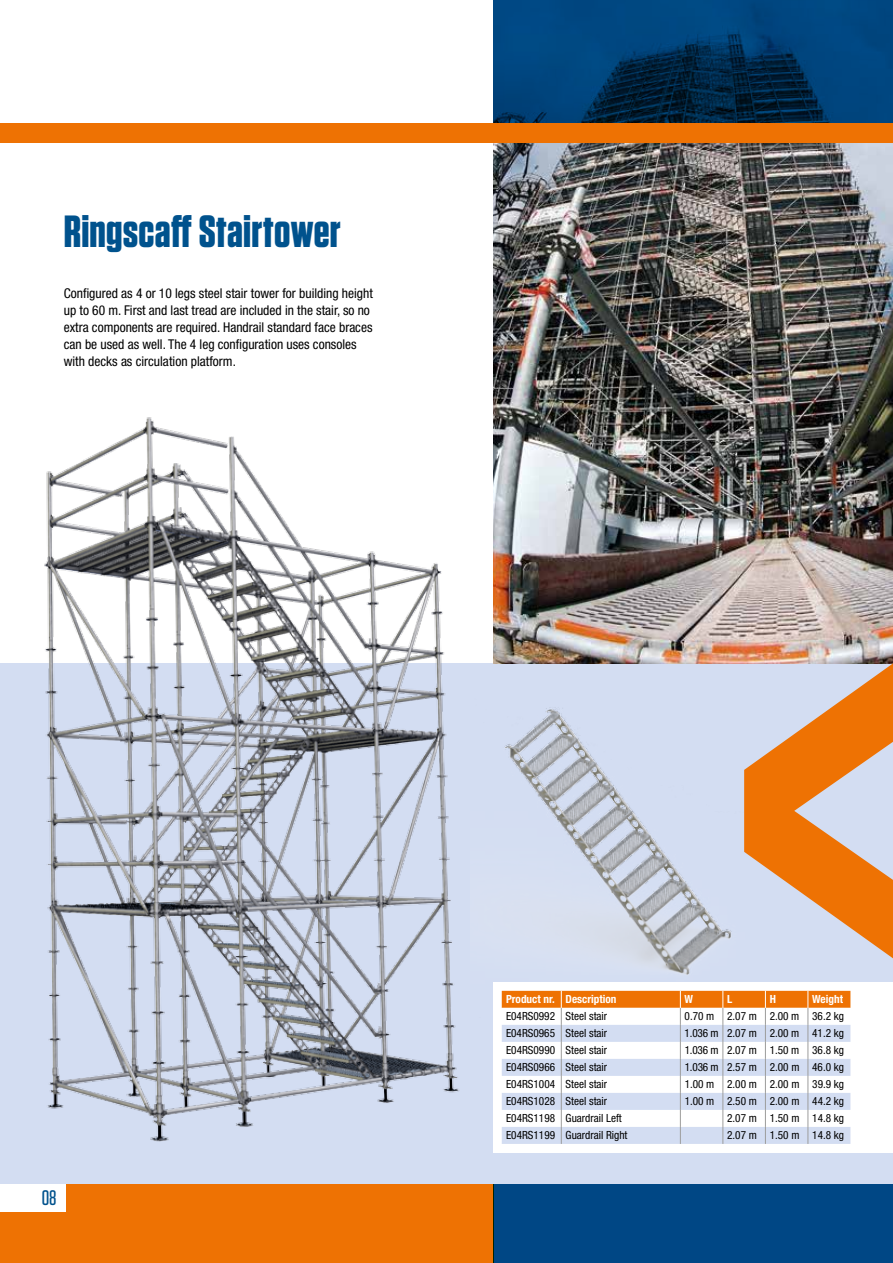
<style>
.page{position:relative;width:893px;height:1263px;background:#fff}
.page>*{position:absolute;margin:0;border:0;box-sizing:border-box;transform-origin:0 0}
.t1{font:700 45px "Tungsten";letter-spacing:.005em;color:#00528d}
.t2{font:500 21px "Tungsten";color:#00528d}
.t3{font:condensed 13.5px/17px "Helvetica Neue LT Pro";color:#000}
.t4{font:condensed 11.25px "Helvetica Neue LT Pro";color:#000}
.t5{font:700 condensed 11.25px "Helvetica Neue LT Pro";color:#fff}
</style>
<div class="page">
<div style="left:0;top:663px;width:893px;height:600px;background:#d3ddf2"></div>
<div style="left:0;top:1185px;width:493px;height:78px;background:#ee7203"></div>
<div style="left:493px;top:1185px;width:400px;height:78px;background:#004785"></div>
<img style="left:493px;top:142px;width:400px;height:521px">
<div style="left:0;top:1185px;width:66px;height:27px;background:#fff"></div>
<img style="left:493px;top:629px;width:304px;height:346px">
<svg style="left:493px;top:0;width:400px;height:123px;background:#003a6a"></svg>
<div style="left:0;top:123px;width:893px;height:19px;background:#ee7203"></div>
<img style="left:44px;top:417px;width:416px;height:725px">
<svg style="left:744px;top:663px;width:149px;height:295px"></svg>
<div style="left:493px;top:982px;width:400px;height:170px;background:#fff"></div>
<svg style="left:502px;top:991px;width:348px;height:153px"></svg>
<h1 class="t1" style="left:64px;top:207px;width:279px">Ringscaff Stairtower</h1>
<p class="t3" style="left:64px;top:284px;width:311px">Configured as 4 or 10 legs steel stair tower for building height up to 60 m. First and last tread are included in the stair, so no extra components are required. Handrail standard face braces can be used as well. The 4 leg configuration uses consoles with decks as circulation platform.</p>
<h2 class="t2" style="left:42px;top:1187px;width:16px">08</h2>
<p class="t5" style="left:506px;top:992px;width:112px">Product nr. Description</p>
<p class="t5" style="left:685px;top:992px;width:10px">W</p>
<p class="t5" style="left:727px;top:992px;width:7px">L</p>
<p class="t5" style="left:770px;top:992px;width:8px">H</p>
<p class="t5" style="left:812px;top:992px;width:32px">Weight</p>
<p class="t4" style="left:506px;top:1010px;width:103px">E04RS0992 Steel stair</p>
<p class="t4" style="left:685px;top:1010px;width:161px">0.70 m 2.07 m 2.00 m 36.2 kg</p>
<p class="t4" style="left:506px;top:1027px;width:103px">E04RS0965 Steel stair</p>
<p class="t4" style="left:685px;top:1027px;width:161px">1.036 m 2.07 m 2.00 m 41.2 kg</p>
<p class="t4" style="left:506px;top:1044px;width:103px">E04RS0990 Steel stair</p>
<p class="t4" style="left:685px;top:1044px;width:161px">1.036 m 2.07 m 1.50 m 36.8 kg</p>
<p class="t4" style="left:506px;top:1061px;width:103px">E04RS0966 Steel stair</p>
<p class="t4" style="left:685px;top:1061px;width:161px">1.036 m 2.57 m 2.00 m 46.0 kg</p>
<p class="t4" style="left:506px;top:1078px;width:103px">E04RS1004 Steel stair</p>
<p class="t4" style="left:685px;top:1078px;width:161px">1.00 m 2.00 m 2.00 m 39.9 kg</p>
<p class="t4" style="left:506px;top:1095px;width:103px">E04RS1028 Steel stair</p>
<p class="t4" style="left:685px;top:1095px;width:161px">1.00 m 2.50 m 2.00 m 44.2 kg</p>
<p class="t4" style="left:506px;top:1112px;width:117px">E04RS1198 Guardrail Left</p>
<p class="t4" style="left:727px;top:1112px;width:118px">2.07 m 1.50 m 14.8 kg</p>
<p class="t4" style="left:506px;top:1129px;width:123px">E04RS1199 Guardrail Right</p>
<p class="t4" style="left:727px;top:1129px;width:118px">2.07 m 1.50 m 14.8 kg</p>
</div>
